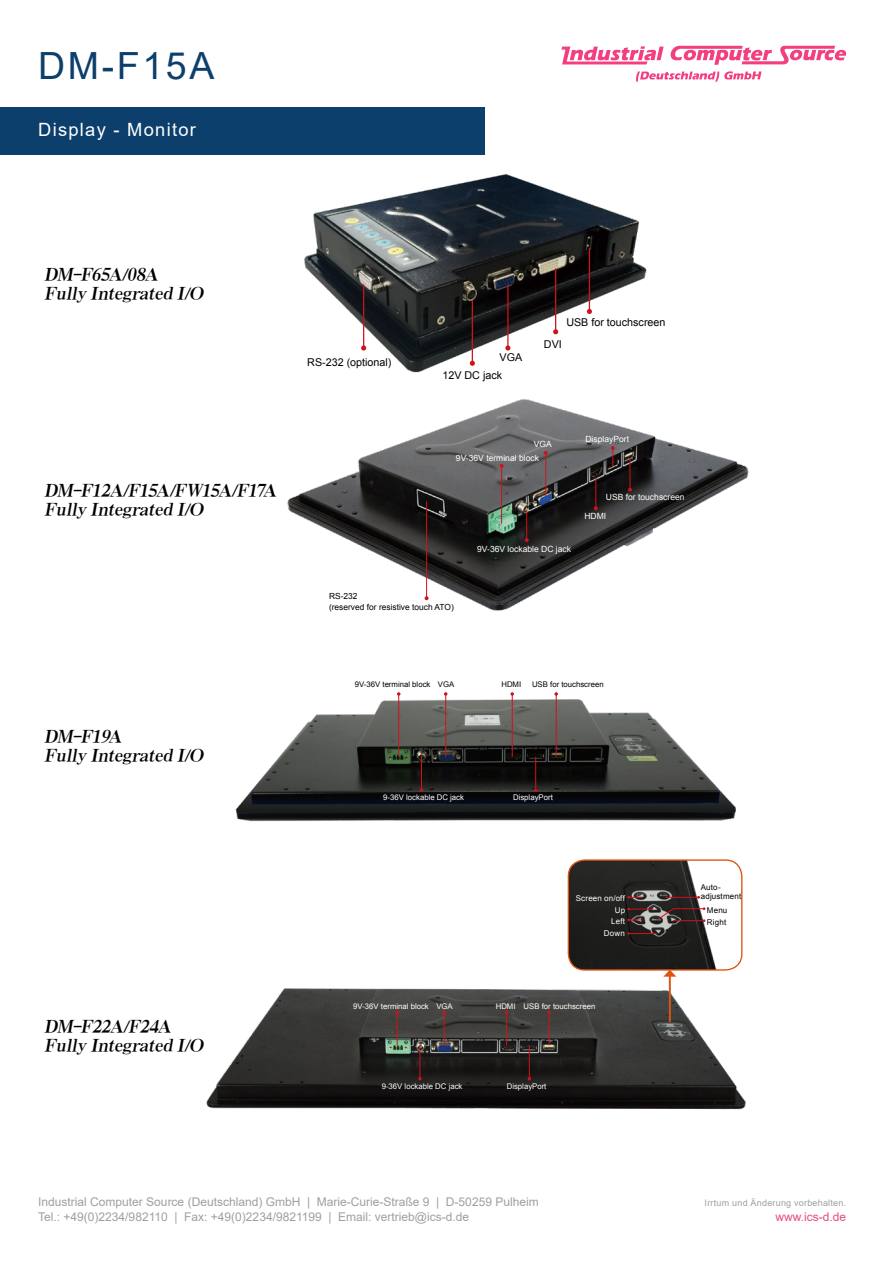
<style>
.page{position:relative;width:893px;height:1263px;background:#fff}
.page>*{position:absolute;margin:0;border:0;box-sizing:border-box;transform-origin:0 0}
.t1{font:37.5px "Arial";letter-spacing:.07em;color:#0c3f6c}
.t2{font:18.3px "Arial";letter-spacing:.07em;color:#fff}
.t3{font:italic 16.35px/19px "AR Roman 1 Heavy Euro";color:#000}
.t4{font:12px "Arial";color:#9d9fa2}
.t5{font:12px "Arial";color:#e54c80}
.t6{font:10.8px "Arial";color:#000}
.t7{font:9px "Arial";letter-spacing:.025em;color:#9d9fa2}
.t8{font:8.55px "Arial";color:#fff}
.t9{font:8.4px/11.2px "Arial";color:#000}
.t10{font:7.95px/9.3px "Arial";letter-spacing:.02em;color:#000}
.t11{font:7.95px/11.6px "Arial";letter-spacing:.02em;color:#fff;text-align:right}
.t12{font:7.8px "Arial";color:#fff}
.t13{font:7.8px "Arial";color:#000}
</style>
<div class="page">
<svg style="left:561px;top:46px;width:285px;height:19px"></svg>
<svg style="left:636px;top:71px;width:125px;height:11px"></svg>
<div style="left:0;top:108px;width:484px;height:47px;background:#0c3f6c"></div>
<img style="left:287px;top:399px;width:462px;height:212px">
<hr style="left:501px;top:466px;width:1px;height:58px;background:#d0121b">
<svg style="left:500px;top:464px;width:4px;height:4px"></svg>
<hr style="left:545px;top:453px;width:1px;height:43px;background:#d0121b">
<svg style="left:544px;top:451px;width:4px;height:4px"></svg>
<hr style="left:526px;top:510px;width:1px;height:30px;background:#d0121b">
<svg style="left:525px;top:538px;width:4px;height:4px"></svg>
<hr style="left:595px;top:478px;width:1px;height:30px;background:#d0121b">
<svg style="left:594px;top:506px;width:4px;height:4px"></svg>
<svg style="left:611px;top:446px;width:4px;height:20px"></svg>
<hr style="left:629px;top:458px;width:1px;height:32px;background:#d0121b">
<svg style="left:628px;top:488px;width:4px;height:4px"></svg>
<hr style="left:426px;top:501px;width:1px;height:97px;background:#d0121b">
<svg style="left:425px;top:596px;width:4px;height:4px"></svg>
<img style="left:206px;top:957px;width:540px;height:153px">
<hr style="left:397px;top:1012px;width:1px;height:33px;background:#d0121b">
<svg style="left:395px;top:1010px;width:4px;height:4px"></svg>
<hr style="left:444px;top:1012px;width:1px;height:33px;background:#d0121b">
<svg style="left:442px;top:1010px;width:4px;height:4px"></svg>
<hr style="left:506px;top:1012px;width:1px;height:33px;background:#d0121b">
<hr style="left:549px;top:1012px;width:1px;height:33px;background:#d0121b">
<svg style="left:547px;top:1010px;width:4px;height:4px"></svg>
<hr style="left:419px;top:1045px;width:1px;height:34px;background:#d0121b">
<hr style="left:529px;top:1045px;width:1px;height:34px;background:#d0121b">
<img style="left:568px;top:860px;width:174px;height:110px">
<div style="left:568px;top:859px;width:174px;height:112px;border:1px solid #de5411;border-radius:16px"></div>
<hr style="left:669px;top:975px;width:2px;height:47px;background:#de5411">
<svg style="left:663px;top:970px;width:13px;height:7px"></svg>
<svg style="left:627px;top:896px;width:15px;height:3px"></svg>
<hr style="left:665px;top:897px;width:34px;height:1px;background:#d0121b">
<svg style="left:627px;top:932px;width:30px;height:3px"></svg>
<svg style="left:627px;top:907px;width:78px;height:15px"></svg>
<img style="left:304px;top:173px;width:343px;height:200px">
<hr style="left:555px;top:268px;width:1px;height:64px;background:#d0121b">
<svg style="left:553px;top:329px;width:5px;height:5px"></svg>
<hr style="left:589px;top:248px;width:1px;height:63px;background:#d0121b">
<svg style="left:587px;top:309px;width:5px;height:5px"></svg>
<hr style="left:507px;top:285px;width:2px;height:63px;background:#d0121b">
<svg style="left:505px;top:345px;width:5px;height:6px"></svg>
<hr style="left:472px;top:300px;width:1px;height:63px;background:#d0121b">
<svg style="left:470px;top:361px;width:5px;height:5px"></svg>
<hr style="left:363px;top:285px;width:1px;height:63px;background:#d0121b">
<svg style="left:361px;top:345px;width:5px;height:6px"></svg>
<img style="left:235px;top:693px;width:501px;height:128px">
<hr style="left:398px;top:694px;width:1px;height:63px;background:#d0121b">
<hr style="left:445px;top:694px;width:1px;height:63px;background:#d0121b">
<hr style="left:512px;top:694px;width:1px;height:63px;background:#d0121b">
<svg style="left:510px;top:692px;width:4px;height:4px"></svg>
<hr style="left:556px;top:694px;width:1px;height:63px;background:#d0121b">
<svg style="left:554px;top:692px;width:4px;height:4px"></svg>
<hr style="left:421px;top:757px;width:1px;height:33px;background:#d0121b">
<hr style="left:535px;top:757px;width:1px;height:33px;background:#d0121b">
<p class="t1" style="left:38px;top:40px;width:178px">DM-F15A</p>
<p class="t2" style="left:38px;top:117px;width:159px">Display - Monitor</p>
<p class="t3" style="left:44px;top:265px;width:164px">DM-F65A/08A<br>Fully Integrated I/O</p>
<p class="t3" style="left:44px;top:482px;width:237px">DM-F12A/F15A/FW15A/F17A<br>Fully Integrated I/O</p>
<p class="t3" style="left:44px;top:728px;width:164px">DM-F19A<br>Fully Integrated I/O</p>
<p class="t6" style="left:566px;top:315px;width:101px">USB for touchscreen</p>
<p class="t6" style="left:307px;top:355px;width:86px">RS-232 (optional)</p>
<p class="t6" style="left:499px;top:350px;width:24px">VGA</p>
<p class="t6" style="left:442px;top:368px;width:61px">12V DC jack</p>
<p class="t6" style="left:544px;top:337px;width:19px">DVI</p>
<p class="t8" style="left:534px;top:439px;width:20px">VGA</p>
<p class="t8" style="left:456px;top:453px;width:85px">9V-36V terminal block</p>
<p class="t8" style="left:477px;top:544px;width:95px">9V-36V lockable DC jack</p>
<p class="t8" style="left:585px;top:434px;width:45px">DisplayPort</p>
<p class="t8" style="left:606px;top:491px;width:80px">USB for touchscreen</p>
<p class="t8" style="left:584px;top:511px;width:23px">HDMI</p>
<p class="t9" style="left:329px;top:590px;width:126px">RS-232<br>(reserved for resistive touch ATO)</p>
<p class="t13" style="left:355px;top:679px;width:101px">9V-36V terminal block VGA</p>
<p class="t13" style="left:532px;top:679px;width:73px">USB for touchscreen</p>
<p class="t13" style="left:501px;top:679px;width:21px">HDMI</p>
<p class="t12" style="left:383px;top:792px;width:82px">9-36V lockable DC jack</p>
<p class="t12" style="left:513px;top:792px;width:41px">DisplayPort</p>
<p class="t3" style="left:44px;top:1018px;width:164px">DM-F22A/F24A<br>Fully Integrated I/O</p>
<p class="t11" style="left:576px;top:892px;width:51px">Screen on/off<br>Up<br>Left</p>
<p class="t11" style="left:604px;top:928px;width:22px">Down</p>
<p class="t12" style="left:353px;top:1001px;width:101px">9V-36V terminal block VGA</p>
<p class="t12" style="left:524px;top:1001px;width:73px">USB for touchscreen</p>
<p class="t12" style="left:496px;top:1001px;width:21px">HDMI</p>
<p class="t12" style="left:382px;top:1081px;width:82px">9-36V lockable DC jack</p>
<p class="t12" style="left:507px;top:1081px;width:41px">DisplayPort</p>
<p class="t10" style="left:701px;top:882px;width:42px">Auto&shy;adjustment</p>
<p class="t10" style="left:707px;top:904px;width:22px;line-height:12px">Menu<br>Right</p>
<p class="t4" style="left:38px;top:1194px;width:502px">Industrial Computer Source (Deutschland) GmbH | Marie-Curie-Straße 9 | D-50259 Pulheim</p>
<p class="t7" style="left:705px;top:1197px;width:143px">Irrtum und Änderung vorbehalten.</p>
<p class="t4" style="left:38px;top:1208px;width:432px">Tel.: +49(0)2234/982110 | Fax: +49(0)2234/9821199 | Email: vertrieb@ics-d.de</p>
<p class="t5" style="left:775px;top:1208px;width:72px">www.ics-d.de</p>
</div>
